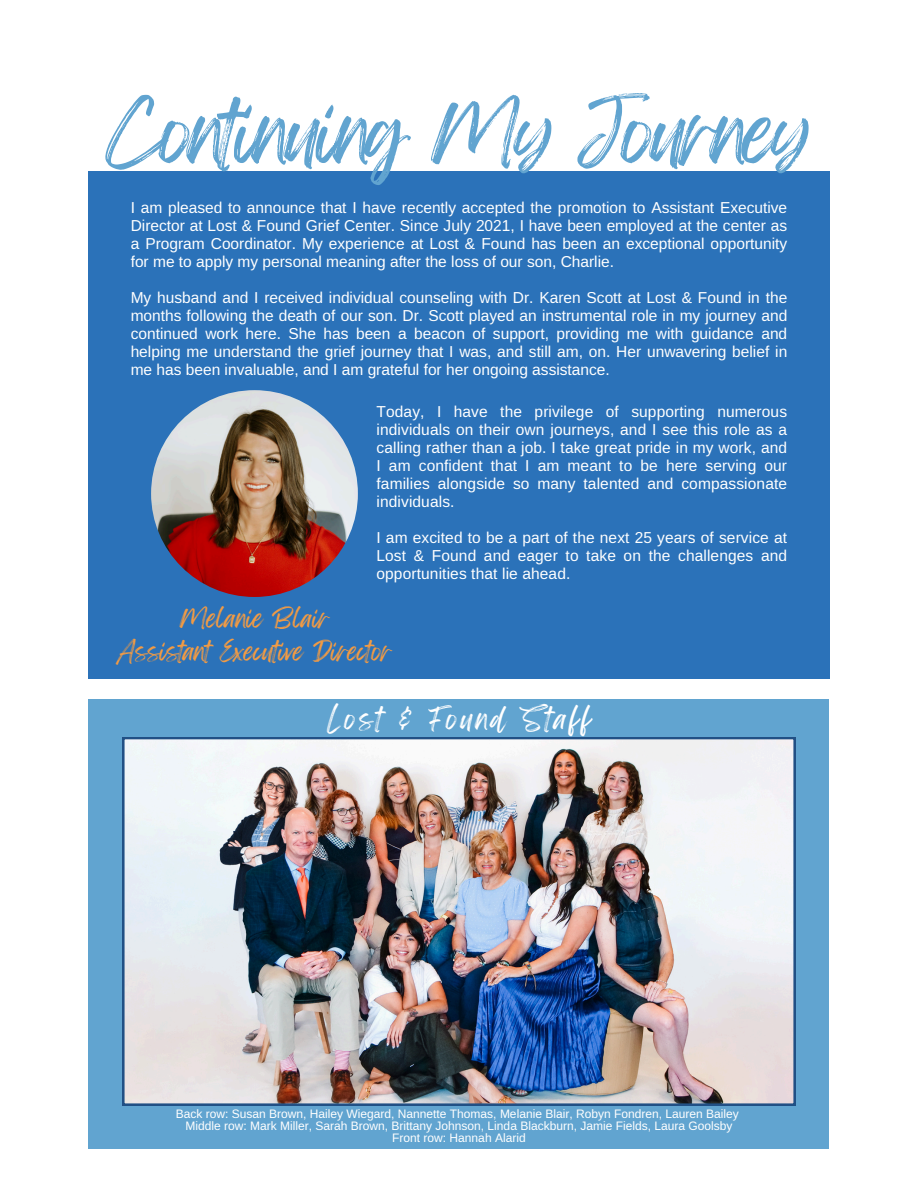
<style>
.page{position:relative;width:918px;height:1188px;background:#fff}
.page>*{position:absolute;margin:0;border:0;box-sizing:border-box;transform-origin:0 0}
.t1{font:72.15px "Feeling Passionate";letter-spacing:-.035em;color:#61a4d0}
.t2{font:25.5px "Feeling Passionate";letter-spacing:.125em;color:#fff}
.t3{font:22.5px/32.8px "Feeling Passionate";color:#f29b44;text-align:center}
.t4{font:15.45px/18px "Libra Sans";letter-spacing:.005em;color:#fff;text-align:justify}
.t5{font:12px "Libra Sans";color:#fff}
</style>
<div class="page">
<div style="left:89px;top:171px;width:740px;height:508px;background:#2b72b9"></div>
<img style="left:151px;top:390px;width:207px;height:207px;border-radius:50%">
<div style="left:89px;top:699px;width:740px;height:449px;background:#61a4d0"></div>
<img style="left:122px;top:737px;width:674px;height:369px">
<h4 class="t1" style="left:106px;top:74px;width:707px">Continuing My Journey</h4>
<h4 class="t4" style="left:131px;top:198px;width:658px">I am pleased to announce that I have recently accepted the promotion to Assistant Executive Director at Lost &amp; Found Grief Center. Since July 2021, I have been employed at the center as a Program Coordinator. My experience at Lost &amp; Found has been an exceptional opportunity for me to apply my personal meaning after the loss of our son, Charlie.</h4>
<p class="t4" style="left:131px;top:288px;width:658px">My husband and I received individual counseling with Dr. Karen Scott at Lost &amp; Found in the months following the death of our son. Dr. Scott played an instrumental role in my journey and continued work here. She has been a beacon of support, providing me with guidance and helping me understand the grief journey that I was, and still am, on. Her unwavering belief in me has been invaluable, and I am grateful for her ongoing assistance.</p>
<h3 class="t4" style="left:377px;top:403px;width:412px">Today, I have the privilege of supporting numerous individuals on their own journeys, and I see this role as a calling rather than a job. I take great pride in my work, and I am confident that I am meant to be here serving our families alongside so many talented and compassionate individuals.</h3>
<p class="t4" style="left:377px;top:529px;width:412px">I am excited to be a part of the next 25 years of service at Lost &amp; Found and eager to take on the challenges and opportunities that lie ahead.</p>
<h4 class="t3" style="left:117px;top:603px;width:277px">Melanie Blair<br>Assistant Executive Director</h4>
<p class="t2" style="left:327px;top:698px;width:265px">Lost &amp; Found Staff</p>
<p class="t5" style="left:176px;top:1107px;width:564px">Back row: Susan Brown, Hailey Wiegard, Nannette Thomas, Melanie Blair, Robyn Fondren, Lauren Bailey</p>
<p class="t5" style="left:186px;top:1119px;width:548px">Middle row: Mark Miller, Sarah Brown, Brittany Johnson, Linda Blackburn, Jamie Fields, Laura Goolsby</p>
<p class="t5" style="left:392px;top:1131px;width:135px">Front row: Hannah Alarid</p>
</div>
